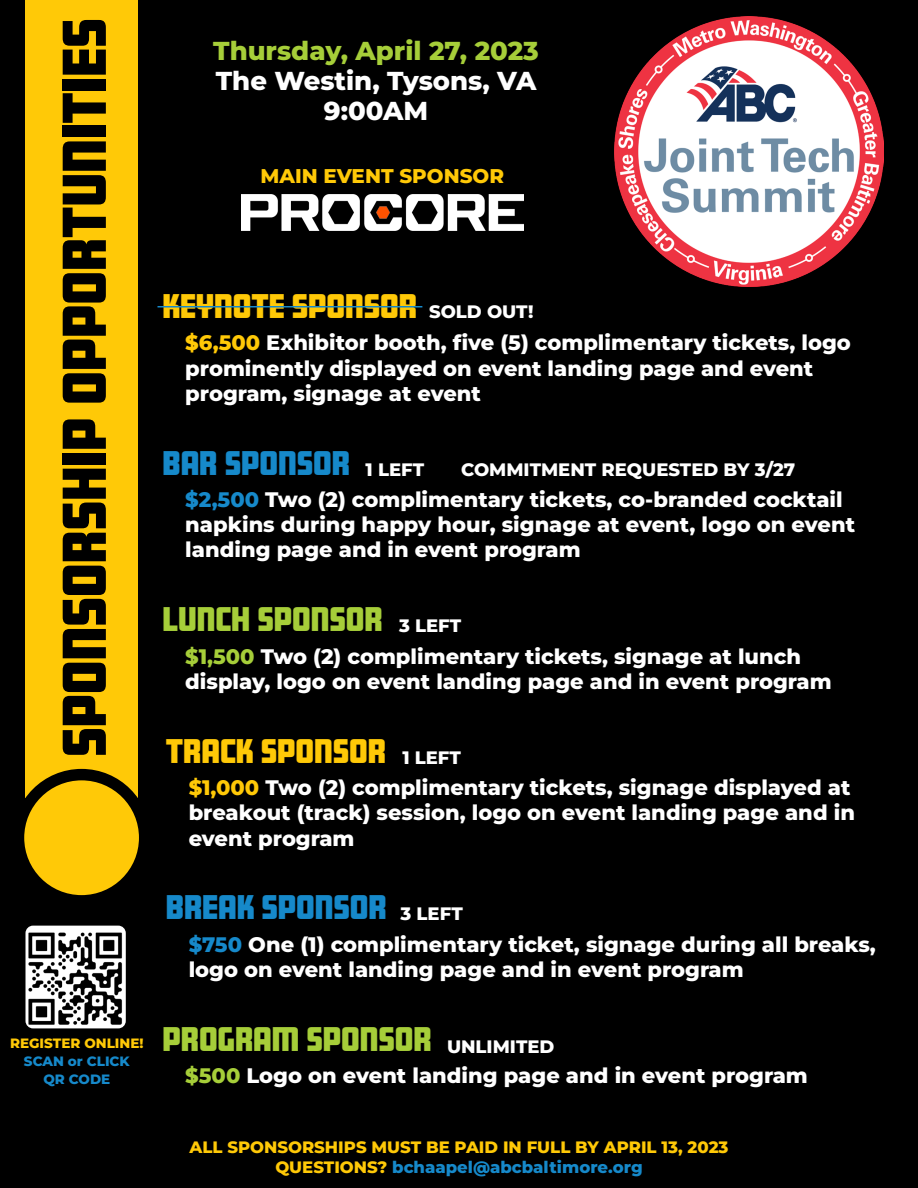
<style>
.page{position:relative;width:918px;height:1188px;background:#000}
.page>*{position:absolute;margin:0;border:0;box-sizing:border-box;transform-origin:0 0}
.t1{font:900 54px "Amboy";color:#000}
.t2{font:900 29.85px "Amboy";color:#ffc907}
.t3{font:900 29.85px "Amboy";color:#a6ce39}
.t4{font:900 29.85px "Amboy";color:#1689ca}
.t5{font:800 25.95px "Montserrat";color:#fff}
.t6{font:800 25.95px "Montserrat";color:#a6ce39}
.t7{font:800 21px/25.2px "Montserrat";color:#fff}
.t8{font:800 19.8px "Montserrat";color:#ffc907}
.t9{font:800 18px "Montserrat";color:#fff}
.t10{font:800 16.5px "Montserrat";color:#ffc907}
.t11{font:800 16.5px "Montserrat";color:#1689ca}
.t12{font:800 13.5px "Montserrat";color:#1689ca}
.t13{font:800 13.5px "Montserrat";color:#ffc907}
.s1{color:#ffc907}
.s2{color:#1689ca}
.s3{color:#a6ce39}
</style>
<div class="page">
<div style="left:26px;top:0;width:112px;height:798px;background:#ffc907"></div>
<div style="left:18px;top:775px;width:127px;height:126px;background:#ffc907;border-radius:50%"></div>
<div style="left:13px;top:769px;width:137px;height:138px;border:11px solid #000;border-radius:50%"></div>
<img style="left:241px;top:194px;width:282px;height:36px">
<img style="left:614px;top:16px;width:270px;height:270px">
<hr style="left:158px;top:306px;width:264px;height:2px;background:#1689ca">
<img style="left:26px;top:926px;width:100px;height:102px">
<p class="t1" style="left:53px;top:757px;width:740px;rotate:-90deg">SPONSORSHIP OPPORTUNITIES</p>
<p class="t13" style="left:10px;top:1034px;width:135px">REGISTER ONLINE!</p>
<p class="t12" style="left:24px;top:1052px;width:107px">SCAN or CLICK</p>
<p class="t12" style="left:43px;top:1070px;width:68px">QR CODE</p>
<p class="t6" style="left:213px;top:34px;width:327px">Thursday, April 27, 2023</p>
<p class="t5" style="left:216px;top:64px;width:322px">The Westin, Tysons, VA</p>
<p class="t5" style="left:324px;top:94px;width:106px">9:00AM</p>
<p class="t8" style="left:260px;top:163px;width:245px">MAIN EVENT SPONSOR</p>
<p class="t2" style="left:162px;top:289px;width:256px">KEYNOTE SPONSOR</p>
<p class="t7" style="left:185px;top:330px;width:667px"><span class="s1">$6,500</span> Exhibitor booth, five (5) complimentary tickets, logo prominently displayed on event landing page and event program, signage at event</p>
<p class="t9" style="left:429px;top:300px;width:106px">SOLD OUT!</p>
<p class="t4" style="left:162px;top:445px;width:189px">BAR SPONSOR</p>
<p class="t7" style="left:185px;top:486px;width:671px"><span class="s2">$2,500</span> Two (2) complimentary tickets, co-branded cocktail napkins during happy hour, signage at event, logo on event landing page and in event program</p>
<p class="t9" style="left:366px;top:457px;width:60px">1 LEFT</p>
<p class="t9" style="left:461px;top:457px;width:336px">COMMITMENT REQUESTED BY 3/27</p>
<p class="t3" style="left:162px;top:602px;width:222px">LUNCH SPONSOR</p>
<p class="t7" style="left:185px;top:643px;width:648px"><span class="s3">$1,500</span> Two (2) complimentary tickets, signage at lunch display, logo on event landing page and in event program</p>
<p class="t9" style="left:399px;top:614px;width:64px">3 LEFT</p>
<p class="t2" style="left:166px;top:734px;width:222px">TRACK SPONSOR</p>
<p class="t7" style="left:189px;top:775px;width:668px"><span class="s1">$1,000</span> Two (2) complimentary tickets, signage displayed at breakout (track) session, logo on event landing page and in event program</p>
<p class="t9" style="left:402px;top:745px;width:60px">1 LEFT</p>
<p class="t4" style="left:166px;top:890px;width:223px">BREAK SPONSOR</p>
<p class="t7" style="left:189px;top:931px;width:689px"><span class="s2">$750</span> One (1) complimentary ticket, signage during all breaks, logo on event landing page and in event program</p>
<p class="t9" style="left:401px;top:901px;width:64px">3 LEFT</p>
<p class="t3" style="left:162px;top:1022px;width:271px">PROGRAM SPONSOR</p>
<p class="t7" style="left:185px;top:1063px;width:624px"><span class="s3">$500</span> Logo on event landing page and in event program</p>
<p class="t9" style="left:447px;top:1035px;width:109px">UNLIMITED</p>
<p class="t10" style="left:189px;top:1136px;width:541px">ALL SPONSORSHIPS MUST BE PAID IN FULL BY APRIL 13, 2023</p>
<p class="t11" style="left:275px;top:1156px;width:369px"><span class="s1">QUESTIONS?</span> bchaapel@abcbaltimore.org</p>
</div>
